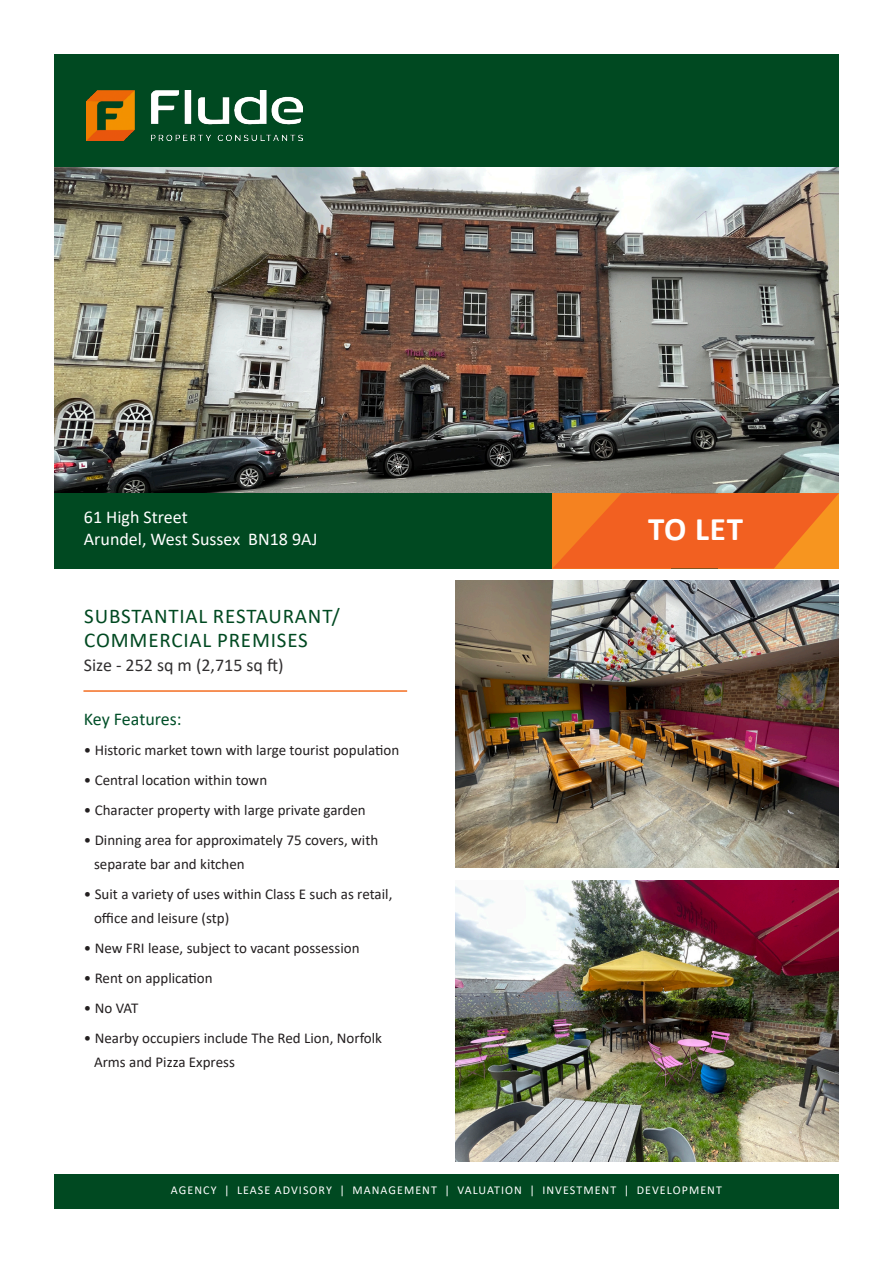
<style>
.page{position:relative;width:893px;height:1263px;background:#fff}
.page>*{position:absolute;margin:0;border:0;box-sizing:border-box;transform-origin:0 0}
.t1{font:700 33px "Calibri";color:#fff}
.Flude_-_Main_Header{font:21px "Calibri";letter-spacing:.04em;color:#004921}
.t2{font:18px "Calibri";color:#fff}
.Flude_-_Tagline_Text{font:18px "Calibri";color:#312f30}
.Flude_-_Tagline_Text-2{font:18px "Calibri";letter-spacing:-.005em;color:#004f28}
.Flude_-_Standard_Paragraph_Text{font:15px "Calibri";color:#231f20}
.t3{font:12px "Calibri";letter-spacing:.09em;color:#fff}
</style>
<div class="page">
<img style="left:455px;top:880px;width:384px;height:282px">
<img style="left:455px;top:581px;width:384px;height:287px">
<img style="left:54px;top:166px;width:785px;height:327px">
<div style="left:54px;top:493px;width:785px;height:75px;background:#004921"></div>
<hr style="left:83px;top:690px;width:324px;height:2px;background:#f36e21">
<div style="left:54px;top:1175px;width:785px;height:34px;background:#004921"></div>
<div style="left:54px;top:54px;width:785px;height:112px;background:#004921"></div>
<img style="left:87px;top:90px;width:216px;height:51px">
<svg style="left:552px;top:493px;width:287px;height:75px;background:#f26a20"></svg>
<p class="t2" style="left:84px;top:504px;width:105px">61 High Street</p>
<p class="t2" style="left:84px;top:527px;width:235px">Arundel, West Sussex BN18 9AJ</p>
<p class="Flude_-_Main_Header" style="left:84px;top:601px;width:257px">SUBSTANTIAL RESTAURANT/</p>
<p class="Flude_-_Main_Header" style="left:84px;top:625px;width:225px">COMMERCIAL PREMISES</p>
<p class="Flude_-_Tagline_Text" style="left:84px;top:652px;width:201px">Size - 252 sq m (2,715 sq ft)</p>
<p class="Flude_-_Tagline_Text-2" style="left:84px;top:706px;width:99px">Key Features:</p>
<p class="Flude_-_Standard_Paragraph_Text" style="left:84px;top:740px;width:317px">• Historic market town with large tourist population</p>
<p class="Flude_-_Standard_Paragraph_Text" style="left:84px;top:770px;width:185px">• Central location within town</p>
<p class="Flude_-_Standard_Paragraph_Text" style="left:84px;top:800px;width:283px">• Character property with large private garden</p>
<p class="Flude_-_Standard_Paragraph_Text" style="left:84px;top:830px;width:296px">• Dinning area for approximately 75 covers, with</p>
<p class="Flude_-_Standard_Paragraph_Text" style="left:94px;top:854px;width:152px">separate bar and kitchen</p>
<p class="Flude_-_Standard_Paragraph_Text" style="left:84px;top:884px;width:310px">• Suit a variety of uses within Class E such as retail,</p>
<p class="Flude_-_Standard_Paragraph_Text" style="left:94px;top:908px;width:137px">office and leisure (stp)</p>
<p class="Flude_-_Standard_Paragraph_Text" style="left:84px;top:938px;width:277px">• New FRI lease, subject to vacant possession</p>
<p class="Flude_-_Standard_Paragraph_Text" style="left:84px;top:968px;width:130px">• Rent on application</p>
<p class="Flude_-_Standard_Paragraph_Text" style="left:84px;top:998px;width:56px">• No VAT</p>
<p class="Flude_-_Standard_Paragraph_Text" style="left:84px;top:1028px;width:300px">• Nearby occupiers include The Red Lion, Norfolk</p>
<p class="Flude_-_Standard_Paragraph_Text" style="left:94px;top:1052px;width:142px">Arms and Pizza Express</p>
<p class="t1" style="left:648px;top:506px;width:96px">TO LET</p>
<p class="t3" style="left:171px;top:1181px;width:552px">AGENCY | LEASE ADVISORY | MANAGEMENT | VALUATION | INVESTMENT | DEVELOPMENT</p>
</div>
